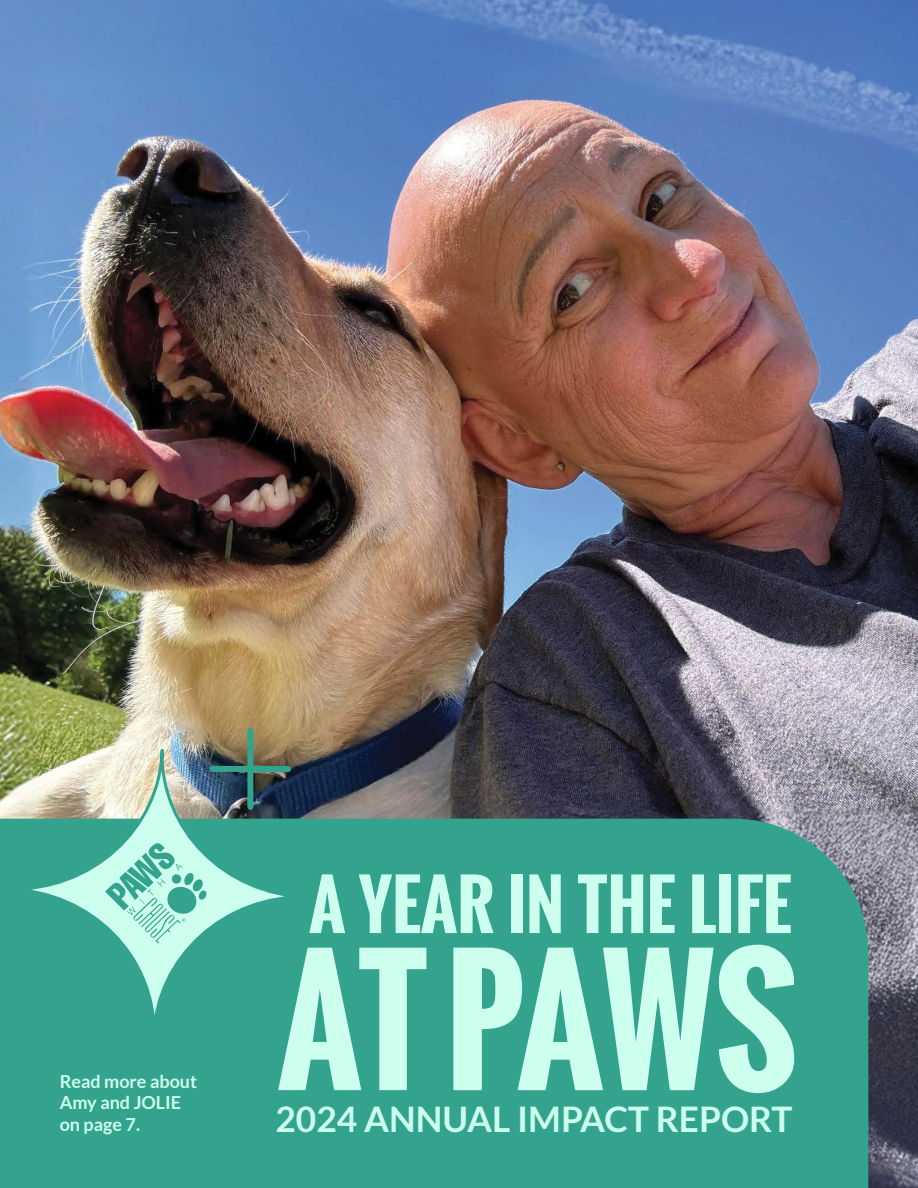
<style>
.page{position:relative;width:918px;height:1188px;background:#fff}
.page>*{position:absolute;margin:0;border:0;box-sizing:border-box;transform-origin:0 0}
.t1{font:700 66.75px "Oswald";color:#ccffed}
.t2{font:700 35.25px "Lato";color:#ccffed}
.t3{font:700 18px/21.6px "Lato";color:#ccffed}
</style>
<div class="page">
<img style="left:0;top:0;width:918px;height:1188px">
<div style="left:0;top:819px;width:868px;height:369px;background:#33a38d"></div>
<svg style="left:9px;top:750px;width:298px;height:286px;background:#5eb19e"></svg>
<div style="left:213px;top:766px;width:75px;height:6px;background:#33a38d"></div>
<div style="left:247px;top:731px;width:6px;height:76px;background:#33a38d"></div>
<svg style="left:278px;top:948px;width:148px;height:142px;background:#85d4c0"></svg>
<svg style="left:453px;top:945px;width:341px;height:148px;background:#8dd9c5"></svg>
<svg style="left:105px;top:842px;width:102px;height:102px;background:#9ae1ce"></svg>
<p class="t3" style="left:60px;top:1070px;width:139px">Read more about<br>Amy and JOLIE on page 7.</p>
<h1 class="t1" style="left:309px;top:854px;width:484px">A YEAR IN THE LIFE</h1>
<h2 class="t2" style="left:275px;top:1098px;width:518px">2024 ANNUAL IMPACT REPORT</h2>
</div>
